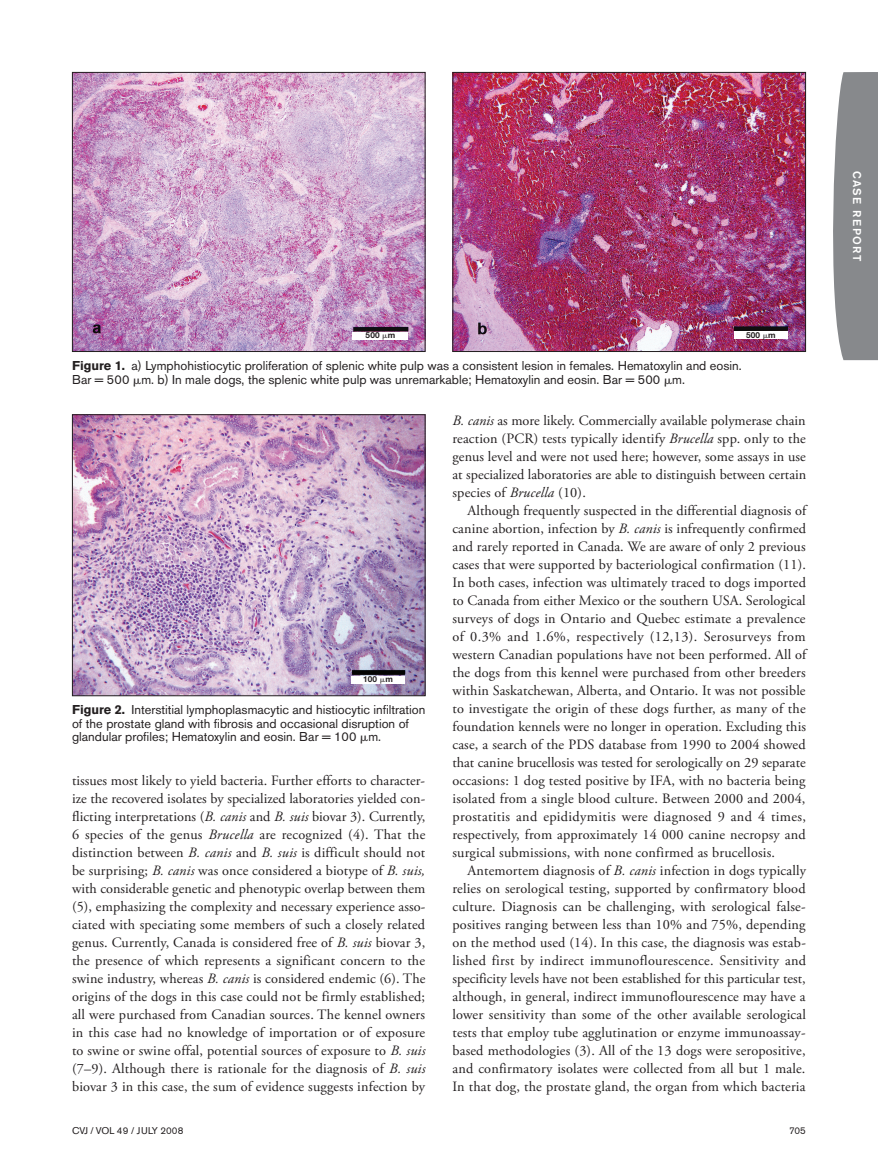
<style>
.page{position:relative;width:878px;height:1175px;background:#fff}
.page>*{position:absolute;margin:0;border:0;box-sizing:border-box;transform-origin:0 0}
.t1{font:14.25px/18px "Adobe Garamond Pro";letter-spacing:.01em;color:#231f20;text-align:justify}
.t2{font:12.75px/13.5px "Akzidenz Grotesk BE";color:#231f20}
.t3{font:500 11.25px "Akzidenz Grotesk BE";letter-spacing:.125em;color:#fff}
.t4{font:9.75px "Akzidenz Grotesk BE";color:#231f20}
.t5{font:700 8.25px "Helvetica Neue";letter-spacing:.015em;color:#231f20}
.s1{font-family:"Mathematical Pi One";font-weight:400}
.s2{font-weight:700}
.s3{font-family:"Mathematical Pi One"}
.s4{font-style:italic}
</style>
<div class="page">
<svg style="left:833px;top:72px;width:45px;height:288px;background:#919396"></svg>
<img style="left:454px;top:74px;width:350px;height:276px">
<div style="left:452px;top:72px;width:354px;height:280px;border:1px solid #231f20"></div>
<img style="left:74px;top:74px;width:349px;height:276px">
<div style="left:72px;top:72px;width:353px;height:280px;border:1px solid #231f20"></div>
<div style="left:353px;top:332px;width:55px;height:8px;background:#fff"></div>
<div style="left:734px;top:331px;width:54px;height:8px;background:#fff"></div>
<img style="left:74px;top:416px;width:349px;height:278px">
<div style="left:72px;top:414px;width:353px;height:282px;border:1px solid #231f20"></div>
<div style="left:351px;top:675px;width:53px;height:8px;background:#fff"></div>
<p class="t5" style="left:365px;top:330px;width:31px">500 <span class="s1">M</span>m</p>
<p class="t5" style="left:746px;top:330px;width:31px">500 <span class="s1">M</span>m</p>
<p class="t2" style="left:72px;top:359px;width:671px"><span class="s2">Figure 1.</span> a) Lymphohistiocytic proliferation of splenic white pulp was a consistent lesion in females. Hematoxylin and eosin.<br>Bar = 500 <span class="s3">M</span>m. b) In male dogs, the splenic white pulp was unremarkable; Hematoxylin and eosin. Bar = 500 <span class="s3">M</span>m.</p>
<p class="t5" style="left:363px;top:674px;width:31px">100 <span class="s1">M</span>m</p>
<p class="t2" style="left:72px;top:703px;width:355px"><span class="s2">Figure 2.</span> Interstitial lymphoplasmacytic and histiocytic infiltration of the prostate gland with fibrosis and occasional disruption of glandular profiles; Hematoxylin and eosin. Bar = 100 <span class="s3">M</span>m.</p>
<p class="t1" style="left:72px;top:771px;width:355px">tissues most likely to yield bacteria. Further efforts to character&shy;ize the recovered isolates by specialized laboratories yielded con&shy;flicting interpretations (<span class="s4">B. canis</span> and <span class="s4">B. suis</span> biovar 3). Currently, 6 species of the genus <span class="s4">Brucella</span> are recognized (4). That the distinction between <span class="s4">B. canis</span> and <span class="s4">B. suis</span> is difficult should not be surprising; <span class="s4">B. canis</span> was once considered a biotype of <span class="s4">B. suis, </span>with considerable genetic and phenotypic overlap between them (5), emphasizing the complexity and necessary experience asso&shy;ciated with speciating some members of such a closely related genus. Currently, Canada is considered free of <span class="s4">B. suis</span> biovar 3, the presence of which represents a significant concern to the swine industry, whereas <span class="s4">B. canis</span> is considered endemic (6). The origins of the dogs in this case could not be firmly established; all were purchased from Canadian sources. The kennel owners in this case had no knowledge of importation or of exposure to swine or swine offal, potential sources of exposure to <span class="s4">B. suis </span>(7–9). Although there is rationale for the diagnosis of <span class="s4">B. suis </span>biovar 3 in this case, the sum of evidence suggests infection by</p>
<p class="t1" style="left:452px;top:411px;width:355px"><span class="s4">B. canis</span> as more likely. Commercially available polymerase chain reaction (PCR) tests typically identify <span class="s4">Brucella</span> spp. only to the genus level and were not used here; however, some assays in use at specialized laboratories are able to distinguish between certain species of <span class="s4">Brucella</span> (10).</p>
<p class="t1" style="left:452px;top:501px;width:355px;text-indent:15px">Although frequently suspected in the differential diagnosis of canine abortion, infection by <span class="s4">B. canis</span> is infrequently confirmed and rarely reported in Canada. We are aware of only 2 previous cases that were supported by bacteriological confirmation (11).<br>In both cases, infection was ultimately traced to dogs imported to Canada from either Mexico or the southern USA. Serological surveys of dogs in Ontario and Quebec estimate a prevalence of 0.3% and 1.6%, respectively (12,13). Serosurveys from western Canadian populations have not been performed. All of the dogs from this kennel were purchased from other breeders within Saskatchewan, Alberta, and Ontario. It was not possible to investigate the origin of these dogs further, as many of the foundation kennels were no longer in operation. Excluding this case, a search of the PDS database from 1990 to 2004 showed that canine brucellosis was tested for serologically on 29 separate occasions: 1 dog tested positive by IFA, with no bacteria being isolated from a single blood culture. Between 2000 and 2004, prostatitis and epididymitis were diagnosed 9 and 4 times, respectively, from approximately 14 000 canine necropsy and surgical submissions, with none confirmed as brucellosis.</p>
<p class="t1" style="left:452px;top:861px;width:355px;text-indent:15px">Antemortem diagnosis of <span class="s4">B. canis</span> infection in dogs typically relies on serological testing, supported by confirmatory blood culture. Diagnosis can be challenging, with serological false&shy;positives ranging between less than 10% and 75%, depending on the method used (14). In this case, the diagnosis was estab&shy;lished first by indirect immunoflourescence. Sensitivity and specificity levels have not been established for this particular test, although, in general, indirect immunoflourescence may have a lower sensitivity than some of the other available serological tests that employ tube agglutination or enzyme immunoassay&shy;based methodologies (3). All of the 13 dogs were seropositive, and confirmatory isolates were collected from all but 1 male.<br>In that dog, the prostate gland, the organ from which bacteria</p>
<p class="t4" style="left:72px;top:1125px;width:113px">CVJ / VOL 49 / JULY 2008</p>
<p class="t4" style="left:789px;top:1125px;width:18px">705</p>
<p class="t3" style="left:864px;top:171px;width:92px;rotate:90deg">CASE REPORT</p>
</div>
